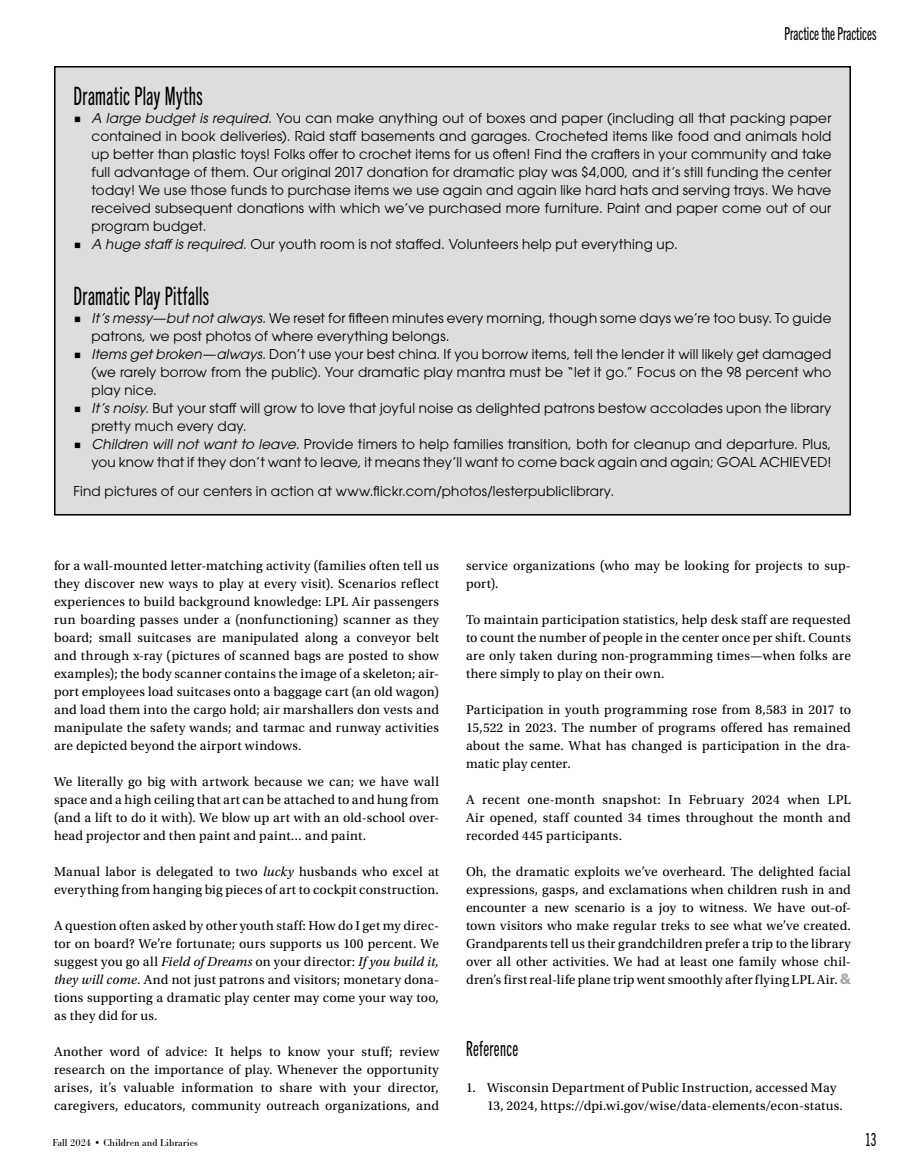
<style>
.page{position:relative;width:905px;height:1175px;background:#fff}
.page>*{position:absolute;margin:0;border:0;box-sizing:border-box;transform-origin:0 0}
.t1{font:25.5px "Trade Gothic Next LT Pro Cm";letter-spacing:.02em;color:#000;scale:.82 1}
.t2{font:21px "Trade Gothic Next LT Pro Cm";letter-spacing:.02em;color:#000;scale:.82 1}
.t3{font:18px "Trade Gothic Next LT Pro Cm";color:#000;scale:.82 1}
.t4{font:13.5px/18px "Utopia Std";letter-spacing:.015em;color:#000;text-align:justify}
.t5{font:13.5px/18px "ITC Avant Garde Pro";letter-spacing:.015em;color:#000}
.t6{font:10.5px "Bodoni URW";color:#000}
.s1{font-style:italic}
.s2{font-family:"Usual";font-weight:800;color:#a7a9ac}
</style>
<div class="page">
<div style="left:55px;top:67px;width:795px;height:448px;background:#dcddde"></div>
<div style="left:54px;top:66px;width:796px;height:449px;border:2px solid #000"></div>
<h3 class="t3" style="left:784px;top:22px;width:114px">Practice the Practices</h3>
<h1 class="t1" style="left:74px;top:79px;width:159px">Dramatic Play Myths</h1>
<p class="t5" style="left:91px;top:109px;width:741px"><span class="s1">A large budget is required.</span> You can make anything out of boxes and paper (including all that packing paper contained in book deliveries). Raid staff basements and garages. Crocheted items like food and animals hold up better than plastic toys! Folks offer to crochet items for us often! Find the crafters in your community and take full advantage of them. Our original 2017 donation for dramatic play was $4,000, and it’s still funding the center today! We use those funds to purchase items we use again and again like hard hats and serving trays. We have received subsequent donations with which we’ve purchased more furniture. Paint and paper come out of our program budget.<br><span class="s1">A huge staff isrequired.</span>Our youth room is not staffed. Volunteers help put everything up.</p>
<h1 class="t1" style="left:74px;top:279px;width:167px">Dramatic Play Pitfalls</h1>
<p class="t5" style="left:91px;top:309px;width:741px"><span class="s1">It’smessy—butnotalways.</span>We reset for fifteen minutes every morning, though some days we’re too busy. To guide patrons, we post photos of where everything belongs.<br><span class="s1">Itemsgetbroken—always.</span>Don’t use your best china. If you borrow items, tell the lender it will likely get damaged (we rarely borrow from the public). Your dramatic play mantra must be “let it go.” Focus on the 98 percent who play nice.<br><span class="s1">It’snoisy.</span>But your staff will grow to love that joyful noise as delighted patrons bestow accolades upon the library pretty much every day.<br><span class="s1">Children will not want to leave.</span> Provide timers to help families transition, both for cleanup and departure. Plus, you know that if they don’t want to leave, it means they’ll want to come back again and again; GOAL ACHIEVED!</p>
<p class="t5" style="left:74px;top:482px;width:542px">Find pictures of our centers in action at www.flickr.com/photos/lesterpubliclibrary.</p>
<p class="t4" style="left:54px;top:557px;width:386px">for a wall-mounted letter-matching activity (families often tell us they discover new ways to play at every visit). Scenarios reflect experiences to build background knowledge: LPL Air passengers run boarding passes under a (nonfunctioning) scanner as they board; small suitcases are manipulated along a conveyor belt and through x-ray (pictures of scanned bags are posted to show examples); the body scanner contains the image of a skeleton; air&shy;port employees load suitcases onto a baggage cart (an old wagon) and load them into the cargo hold; air marshallers don vests and manipulate the safety wands; and tarmac and runway activities are depicted beyond the airport windows.</p>
<p class="t4" style="left:54px;top:773px;width:386px">We literally go big with artwork because we can; we have wall space and a high ceiling that art can be attached to and hung from (and a lift to do it with). We blow up art with an old-school over&shy;head projector and then paint and paint… and paint.</p>
<p class="t4" style="left:54px;top:863px;width:386px">Manual labor is delegated to two <span class="s1">lucky</span> husbands who excel at everything from hanging big pieces of art to cockpit construction.</p>
<p class="t4" style="left:54px;top:917px;width:386px">A question often asked by other youth staff: How do I get my direc&shy;tor on board? We’re fortunate; ours supports us 100 percent. We suggest you go all <span class="s1">Field of Dreams</span> on your director: <span class="s1">If you build it, they will come</span>. And not just patrons and visitors; monetary dona&shy;tions supporting a dramatic play center may come your way too, as they did for us.</p>
<p class="t4" style="left:54px;top:1043px;width:386px">Another word of advice: It helps to know your stuff; review research on the importance of play. Whenever the opportunity arises, it’s valuable information to share with your director, caregivers, educators, community outreach organizations, and</p>
<p class="t4" style="left:466px;top:557px;width:386px">service organizations (who may be looking for projects to sup&shy;port).</p>
<p class="t4" style="left:466px;top:611px;width:386px">To maintain participation statistics, help desk staff are requested to count the number of people in the center once per shift. Counts are only taken during non-programming times—when folks are there simply to play on their own.</p>
<p class="t4" style="left:466px;top:701px;width:386px">Participation in youth programming rose from 8,583 in 2017 to 15,522 in 2023. The number of programs offered has remained about the same. What has changed is participation in the dra&shy;matic play center.</p>
<p class="t4" style="left:466px;top:791px;width:386px">A recent one-month snapshot: In February 2024 when LPL Air opened, staff counted 34 times throughout the month and recorded 445 participants.</p>
<p class="t4" style="left:466px;top:863px;width:386px">Oh, the dramatic exploits we’ve overheard. The delighted facial expressions, gasps, and exclamations when children rush in and encounter a new scenario is a joy to witness. We have out-of&shy;town visitors who make regular treks to see what we’ve created.<br>Grandparents tell us their grandchildren prefer a trip to the library over all other activities. We had at least one family whose chil&shy;dren’s first real-life plane trip went smoothly after flying LPL Air. <span class="s2">&amp;</span></p>
<h2 class="t2" style="left:466px;top:1034px;width:65px">Reference</h2>
<p class="t4" style="left:487px;top:1079px;width:357px;text-indent:-21px">1. Wisconsin Department of Public Instruction, accessed May<br>13, 2024, https://dpi.wi.gov/wise/data-elements/econ-status.</p>
<p class="t6" style="left:52px;top:1136px;width:147px">Fall 2024 • Children and Libraries</p>
<h3 class="t3" style="left:865px;top:1127px;width:15px">13</h3>
</div>
